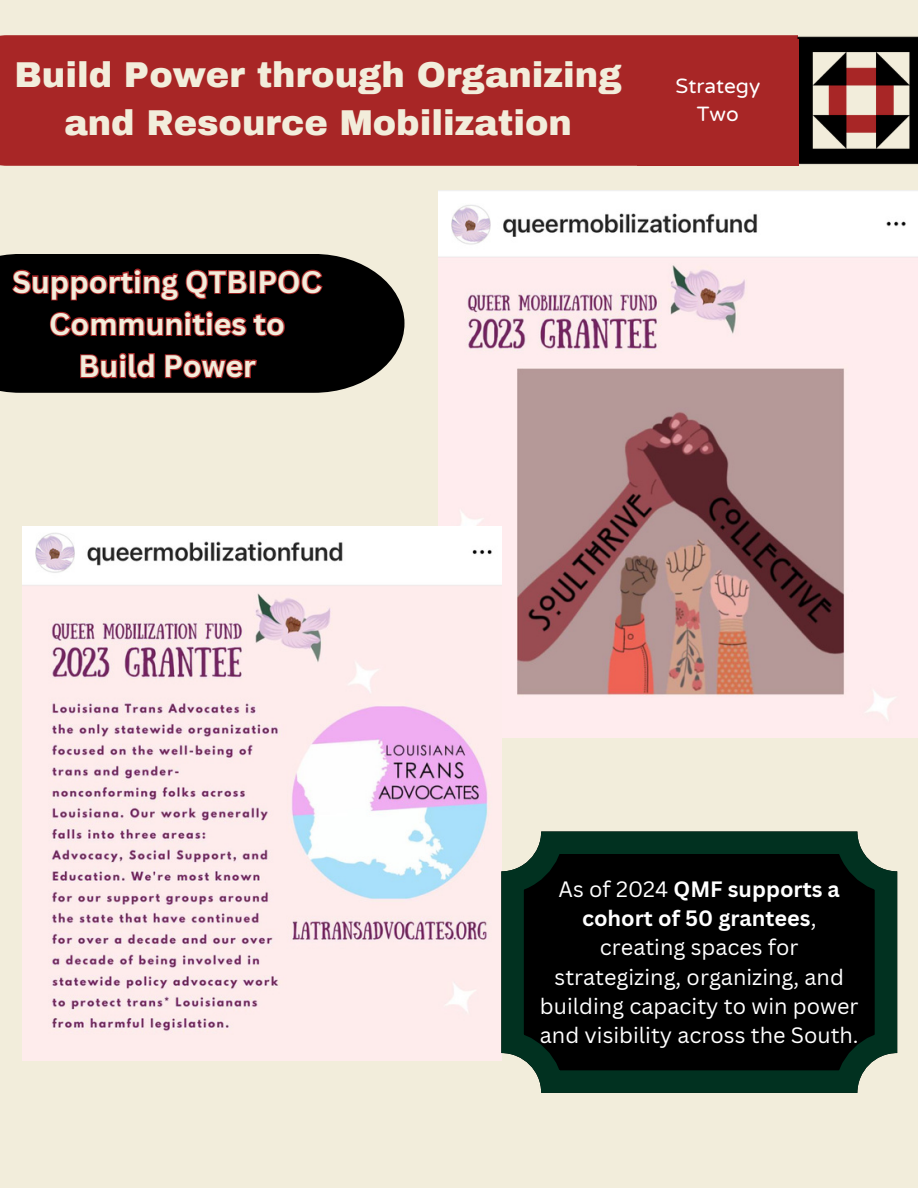
<style>
.page{position:relative;width:918px;height:1188px;background:#f2eddb}
.page>*{position:absolute;margin:0;border:0;box-sizing:border-box;transform-origin:0 0}
.t1{font:900 35.1px/48.3px "Archivo";color:#f2eddb;text-align:center}
.t2{font:700 30.15px/42.2px "Canva Sans";color:#f2eddb;text-align:center}
.t3{font:21.6px/29.2px "Canva Sans";color:#fff;text-align:center}
.t4{font:20.85px/28.2px "Varela Round";color:#fff;text-align:center}
.s1{font-weight:700}
</style>
<div class="page">
<div style="left:0;top:35px;width:637px;height:131px;background:#a82626"></div>
<img style="left:637px;top:35px;width:281px;height:131px">
<div style="left:637px;top:39px;width:162px;height:126px;background:#a82626"></div>
<img style="left:438px;top:191px;width:480px;height:546px">
<img style="left:23px;top:526px;width:479px;height:534px">
<svg style="left:501px;top:832px;width:396px;height:261px"></svg>
<svg style="left:0;top:254px;width:404px;height:139px;fill:#000"></svg>
<svg style="left:11px;top:267px;width:313px;height:35px"></svg>
<svg style="left:48px;top:309px;width:238px;height:29px"></svg>
<svg style="left:79px;top:351px;width:179px;height:29px"></svg>
<h1 class="t1" style="left:15px;top:51px;width:609px">Build Power through Organizing and Resource Mobilization</h1>
<h2 class="t2" style="left:13px;top:260px;width:311px">Supporting QTBIPOC<br>Communities to<br>Build Power</h2>
<p class="t4" style="left:676px;top:73px;width:86px">Strategy<br>Two</p>
<p class="t3" style="left:540px;top:874px;width:320px">As of 2024 <span class="s1">QMF supports a cohort of 50 grantees</span>, creating spaces for strategizing, organizing, and building capacity to win power and visibility across the South.</p>
</div>
